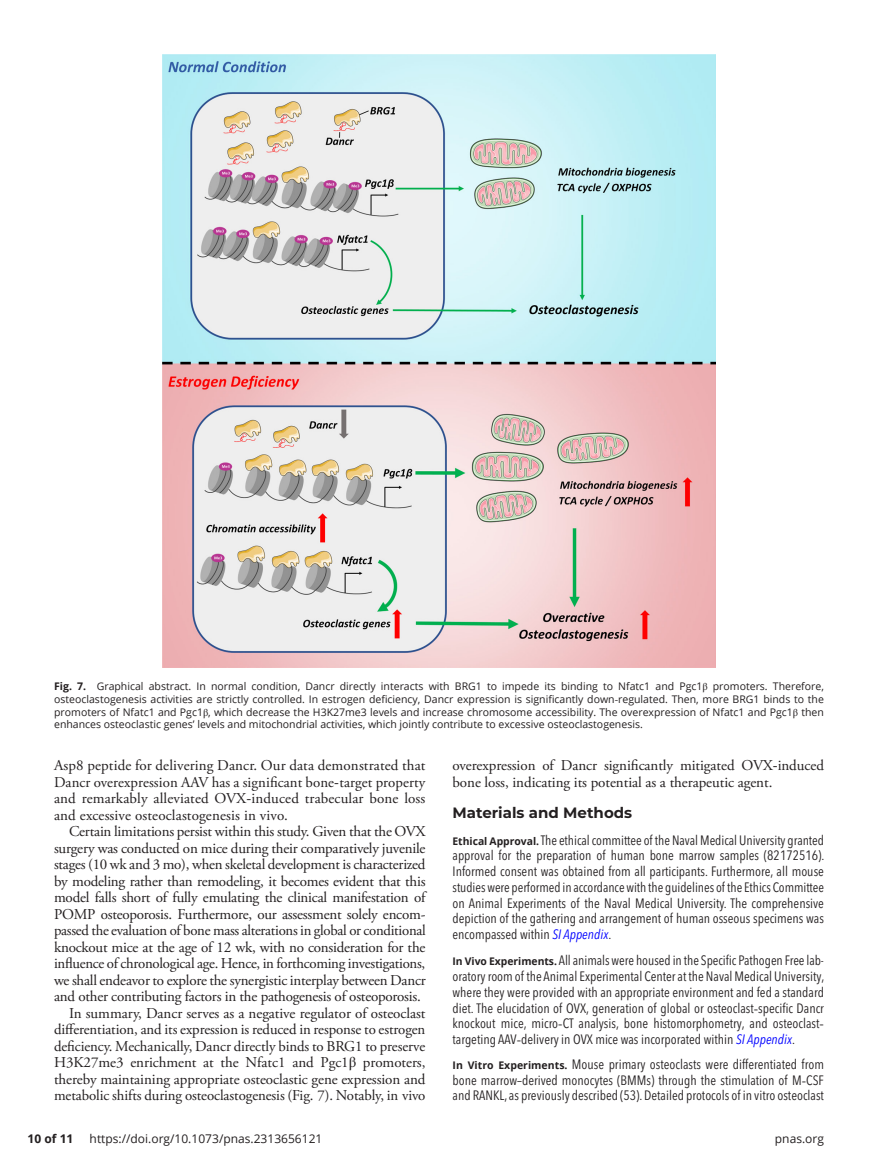
<style>
.page{position:relative;width:878px;height:1175px;background:#fff}
.page>*{position:absolute;margin:0;border:0;box-sizing:border-box;transform-origin:0 0}
.t1{font:15px/16.5px "Adobe Garamond Pro";letter-spacing:-.015em;color:#231f20;text-align:justify}
.t2{font:700 15px "Montserrat";color:#231f20}
.t3{font:condensed 13.5px/15.8px "Avenir Next LT Pro";color:#231f20;text-align:justify}
.t4{font:12px "Open Sans";color:#231f20}
.t5{font:700 12px "Open Sans";color:#231f20}
.t6{font:10.5px/12.8px "Open Sans";color:#231f20;text-align:justify}
.s1{font-weight:700}
.s2{font-family:"STIX"}
.s3{font-family:"Open Sans";font-weight:700;font-stretch:normal;font-size:10.5px}
.s4{font-style:italic;color:#00f}
.s5{font-family:"STIX";font-stretch:normal}
</style>
<div class="page">
<img style="left:162px;top:54px;width:553px;height:614px">
<p class="t6" style="left:54px;top:679px;width:771px"><span class="s1">Fig. 7.</span> Graphical abstract. In normal condition, Dancr directly interacts with BRG1 to impede its binding to Nfatc1 and Pgc1<span class="s2">β</span> promoters. Therefore, osteoclastogenesis activities are strictly controlled. In estrogen deficiency, Dancr expression is significantly down<span class="s2">-</span>regulated. Then, more BRG1 binds to the promoters of Nfatc1 and Pgc1<span class="s2">β</span>, which decrease the H3K27me3 levels and increase chromosome accessibility. The overexpression of Nfatc1 and Pgc1<span class="s2">β</span> then enhances osteoclastic genes’ levels and mitochondrial activities, which jointly contribute to excessive osteoclastogenesis.</p>
<p class="t1" style="left:54px;top:757px;width:373px">Asp8 peptide for delivering Dancr. Our data demonstrated that Dancr overexpression AAV has a significant bone<span class="s2">-</span>target property and remarkably alleviated OVX<span class="s2">-</span>induced trabecular bone loss and excessive osteoclastogenesis in vivo.</p>
<p class="t1" style="left:69px;top:823px;width:358px">Certain limitations persist within this study. Given that the OVX</p>
<p class="t1" style="left:54px;top:840px;width:373px">surgery was conducted on mice during their comparatively juvenile</p>
<p class="t1" style="left:54px;top:856px;width:373px">stages (10 wk and 3 mo), when skeletal development is characterized</p>
<p class="t1" style="left:54px;top:873px;width:373px">by modeling rather than remodeling, it becomes evident that this</p>
<p class="t1" style="left:54px;top:889px;width:373px">model falls short of fully emulating the clinical manifestation of</p>
<p class="t1" style="left:54px;top:906px;width:373px">POMP osteoporosis. Furthermore, our assessment solely encom-</p>
<p class="t1" style="left:54px;top:922px;width:373px">passed the evaluation of bone mass alterations in global or conditional</p>
<p class="t1" style="left:54px;top:939px;width:373px">knockout mice at the age of 12 wk, with no consideration for the</p>
<p class="t1" style="left:54px;top:955px;width:372px">influence of chronological age. Hence, in forthcoming investigations,</p>
<p class="t1" style="left:54px;top:972px;width:373px">we shall endeavor to explore the synergistic interplay between Dancr</p>
<p class="t1" style="left:54px;top:988px;width:368px">and other contributing factors in the pathogenesis of osteoporosis.</p>
<p class="t1" style="left:69px;top:1005px;width:358px">In summary, Dancr serves as a negative regulator of osteoclast</p>
<p class="t1" style="left:54px;top:1021px;width:373px">differentiation, and its expression is reduced in response to estrogen</p>
<p class="t1" style="left:54px;top:1038px;width:372px">deficiency. Mechanically, Dancr directly binds to BRG1 to preserve</p>
<p class="t1" style="left:54px;top:1054px;width:373px">H3K27me3 enrichment at the Nfatc1 and Pgc1<span class="s2">β</span> promoters,</p>
<p class="t1" style="left:54px;top:1071px;width:373px">thereby maintaining appropriate osteoclastic gene expression and</p>
<p class="t1" style="left:54px;top:1087px;width:373px">metabolic shifts during osteoclastogenesis (Fig. 7). Notably, in vivo</p>
<p class="t1" style="left:452px;top:757px;width:373px">overexpression of Dancr significantly mitigated OVX<span class="s2">-</span>induced bone loss, indicating its potential as a therapeutic agent.</p>
<p class="t2" style="left:452px;top:802px;width:181px">Materials and Methods</p>
<p class="t3" style="left:452px;top:832px;width:373px"><span class="s3">Ethical Approval.</span> The ethical committee of the Naval Medical University granted approval for the preparation of human bone marrow samples (82172516).<br>Informed consent was obtained from all participants. Furthermore, all mouse studies were performed in accordance with the guidelines of the Ethics Committee on Animal Experiments of the Naval Medical University. The comprehensive depiction of the gathering and arrangement of human osseous specimens was encompassed within <span class="s4">SI Appendix</span>.</p>
<p class="t3" style="left:452px;top:952px;width:373px"><span class="s3">In Vivo Experiments.</span> All animals were housed in the Specific Pathogen Free lab&shy;oratory room of the Animal Experimental Center at the Naval Medical University, where they were provided with an appropriate environment and fed a standard diet. The elucidation of OVX, generation of global or osteoclast<span class="s5">-</span>specific Dancr knockout mice, micro<span class="s5">-</span>CT analysis, bone histomorphometry, and osteoclast&shy;targeting AAV<span class="s5">-</span>delivery in OVX mice was incorporated within <span class="s4">SI Appendix</span>.</p>
<p class="t3" style="left:452px;top:1056px;width:373px"><span class="s3">In Vitro Experiments.</span> Mouse primary osteoclasts were differentiated from bone marrow–derived monocytes (BMMs) through the stimulation of M<span class="s5">-</span>CSF and RANKL, as previously described (53). Detailed protocols of in vitro osteoclast</p>
<p class="t5" style="left:28px;top:1130px;width:47px">10 of 11</p>
<p class="t4" style="left:90px;top:1130px;width:234px">https://doi.org/10.1073/pnas.2313656121</p>
<p class="t4" style="left:774px;top:1130px;width:51px">pnas.org</p>
</div>
